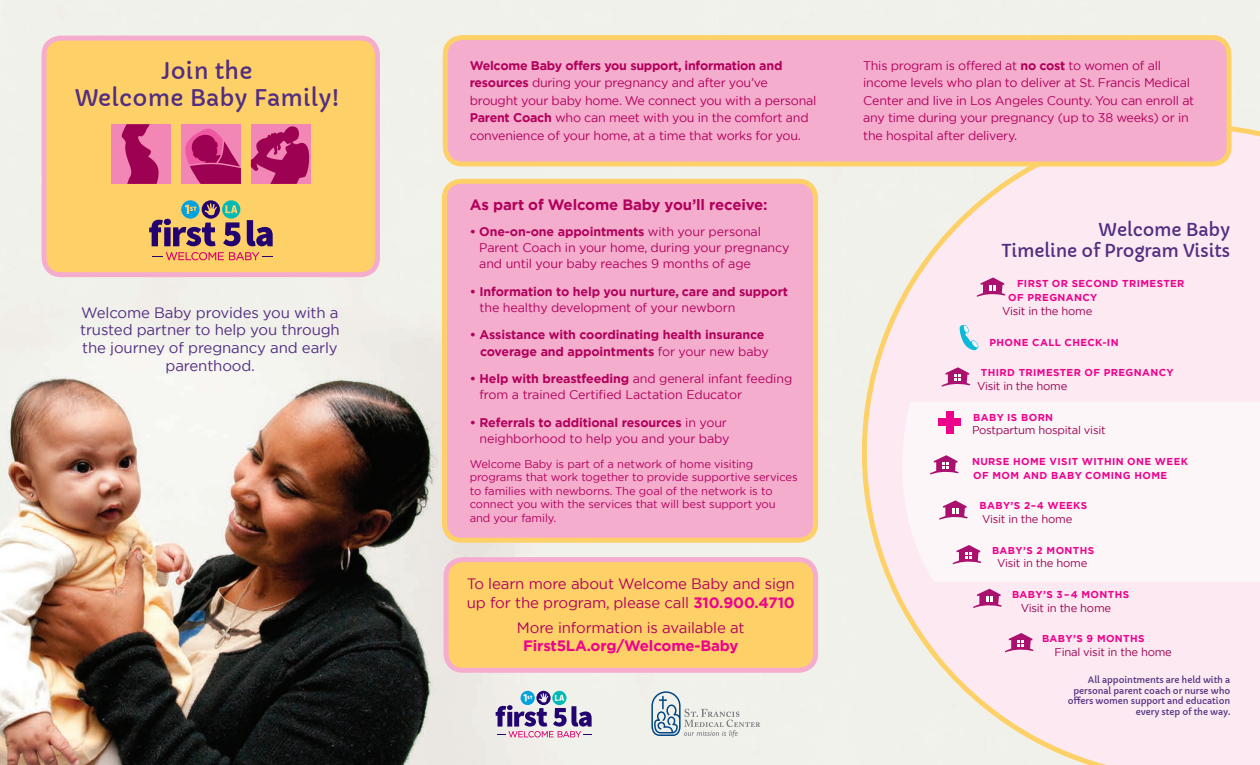
<style>
.page{position:relative;width:1260px;height:765px;background:#fff}
.page>*{position:absolute;margin:0;border:0;box-sizing:border-box;transform-origin:0 0}
.t1{font:22.5px/27px "Capriola";letter-spacing:.01em;color:#522e81;text-align:center}
.t2{font:17.5px/21px "Capriola";letter-spacing:-.01em;color:#522e81;text-align:right}
.t3{font:15px/18.8px "Gotham";letter-spacing:-.01em;color:#b1015c}
.t4{font:15px/17.5px "Gotham";letter-spacing:-.01em;color:#522e81;text-align:center}
.t5{font:700 15px "Gotham";letter-spacing:-.01em;color:#b1015c}
.t6{font:700 15px "Gotham";letter-spacing:-.01em;color:#ed028c}
.t7{font:12.5px/17.5px "Gotham";letter-spacing:-.02em;color:#b1015c}
.t8{font:700 12.5px/16.2px "Gotham";letter-spacing:-.01em;color:#b1015c}
.t9{font:11.25px/13.5px "Gotham";letter-spacing:-.01em;color:#b1015c}
.t10{font:11.25px "Gotham";letter-spacing:-.02em;color:#9d0151}
.t11{font:700 10px/13.8px "Gotham";letter-spacing:.04em;color:#ed028c}
.t12{font:8.75px/10.5px "Capriola";letter-spacing:-.01em;color:#522e81;text-align:right}
.s1{font-weight:700}
.s2{font-weight:400}
.s3{font-weight:700;color:#ed028c}
</style>
<div class="page">
<img style="left:0;top:0;width:1260px;height:765px">
<svg style="left:862px;top:124px;width:398px;height:641px"></svg>
<div style="left:902px;top:402px;width:358px;height:180px;background:#fdf6f9"></div>
<svg style="left:977px;top:277px;width:29px;height:20px"></svg>
<svg style="left:941px;top:367px;width:29px;height:20px"></svg>
<svg style="left:939px;top:500px;width:29px;height:20px"></svg>
<svg style="left:953px;top:545px;width:28px;height:19px"></svg>
<svg style="left:930px;top:455px;width:29px;height:20px"></svg>
<svg style="left:973px;top:589px;width:29px;height:19px"></svg>
<svg style="left:1005px;top:633px;width:29px;height:19px"></svg>
<svg style="left:960px;top:325px;width:19px;height:25px"></svg>
<div style="left:946px;top:411px;width:7px;height:22px;background:#ed028c"></div>
<div style="left:939px;top:419px;width:22px;height:7px;background:#ed028c"></div>
<div style="left:44px;top:38px;width:333px;height:237px;background:#fed168;border-radius:17px"></div>
<div style="left:42px;top:36px;width:338px;height:241px;border:5px solid #f5adce;border-radius:17px"></div>
<div style="left:446px;top:560px;width:370px;height:110px;background:#fed168;border-radius:17px"></div>
<div style="left:444px;top:557px;width:374px;height:116px;border:5px solid #f5adce;border-radius:17px"></div>
<div style="left:181px;top:124px;width:60px;height:60px;background:#f287b6"></div>
<div style="left:251px;top:124px;width:60px;height:60px;background:#f287b6"></div>
<div style="left:112px;top:124px;width:59px;height:60px;background:#f287b6"></div>
<svg style="left:121px;top:124px;width:38px;height:60px"></svg>
<svg style="left:251px;top:126px;width:59px;height:58px"></svg>
<svg style="left:185px;top:128px;width:56px;height:56px"></svg>
<div style="left:445px;top:38px;width:784px;height:126px;background:#f5adce;border-radius:17px"></div>
<div style="left:443px;top:35px;width:789px;height:132px;border:5px solid #fed168;border-radius:17px"></div>
<div style="left:444px;top:181px;width:372px;height:359px;background:#f5adce;border-radius:17px"></div>
<div style="left:442px;top:179px;width:376px;height:364px;border:5px solid #fed168;border-radius:17px"></div>
<svg style="left:152px;top:252px;width:121px;height:8px"></svg>
<svg style="left:149px;top:200px;width:92px;height:46px"></svg>
<svg style="left:247px;top:220px;width:26px;height:26px"></svg>
<svg style="left:496px;top:691px;width:96px;height:46px"></svg>
<svg style="left:651px;top:691px;width:109px;height:46px"></svg>
<h1 class="t1" style="left:74px;top:58px;width:266px">Join the<br>Welcome Baby Family!</h1>
<p class="t7" style="left:470px;top:56px;width:348px"><span class="s1">Welcome Baby offers you support, information and resources</span> during your pregnancy and after you’ve brought your baby home. We connect you with a personal <span class="s1">Parent Coach</span> who can meet with you in the comfort and convenience of your home, at a time that works for you.</p>
<p class="t4" style="left:80px;top:304px;width:261px">Welcome Baby provides you with a trusted partner to help you through the journey of pregnancy and early parenthood.</p>
<p class="t5" style="left:470px;top:195px;width:299px">As part of Welcome Baby you’ll receive:</p>
<p class="t7" style="left:479px;top:223px;width:312px;line-height:16.2px;text-indent:-10px"><span class="s1">• One-on-one appointments</span> with your personal<br>Parent Coach in your home, during your pregnancy and until your baby reaches 9 months of age</p>
<p class="t8" style="left:470px;top:283px;width:320px">• Information to help you nurture, care and support</p>
<p class="t7" style="left:480px;top:299px;width:257px">the healthy development of your newborn</p>
<p class="t8" style="left:480px;top:327px;width:290px;text-indent:-10px">• Assistance with coordinating health insurance coverage and appointments <span class="s2">for your new baby</span></p>
<p class="t7" style="left:480px;top:370px;width:314px;line-height:16.2px;text-indent:-10px"><span class="s1">• Help with breastfeeding</span> and general infant feeding from a trained Certified Lactation Educator</p>
<p class="t7" style="left:470px;top:414px;width:261px;line-height:16.2px;text-align:right"><span class="s1">• Referrals to additional resources</span> in your neighborhood to help you and your baby</p>
<p class="t9" style="left:470px;top:457px;width:329px">Welcome Baby is part of a network of home visiting programs that work together to provide supportive services to families with newborns. The goal of the network is to connect you with the services that will best support you and your family.</p>
<p class="t3" style="left:467px;top:574px;width:330px">To learn more about Welcome Baby and sign up for the program, please call <span class="s3">310.900.4710</span></p>
<p class="t3" style="left:517px;top:618px;width:229px">More information is available at</p>
<p class="t6" style="left:523px;top:636px;width:217px">First5LA.org/Welcome-Baby</p>
<p class="t7" style="left:863px;top:56px;width:333px">This program is offered at <span class="s1">no cost</span> to women of all income levels who plan to deliver at St. Francis Medical Center and live in Los Angeles County. You can enroll at any time during your pregnancy (up to 38 weeks) or in the hospital after delivery.</p>
<h2 class="t2" style="left:1002px;top:220px;width:230px">Welcome Baby<br>Timeline of Program Visits</h2>
<p class="t11" style="left:1008px;top:277px;width:178px;text-indent:9px">FIRST OR SECOND TRIMESTER<br>OF PREGNANCY</p>
<p class="t10" style="left:1002px;top:304px;width:92px">Visit in the home</p>
<p class="t11" style="left:990px;top:335px;width:131px">PHONE CALL CHECK-IN</p>
<p class="t11" style="left:981px;top:366px;width:194px">THIRD TRIMESTER OF PREGNANCY</p>
<p class="t10" style="left:977px;top:379px;width:92px">Visit in the home</p>
<p class="t11" style="left:973px;top:410px;width:81px">BABY IS BORN</p>
<p class="t10" style="left:972px;top:423px;width:135px">Postpartum hospital visit</p>
<p class="t11" style="left:972px;top:454px;width:218px">NURSE HOME VISIT WITHIN ONE WEEK<br>OF MOM AND BABY COMING HOME</p>
<p class="t11" style="left:980px;top:499px;width:109px">BABY’S 2–4 WEEKS</p>
<p class="t10" style="left:982px;top:512px;width:92px">Visit in the home</p>
<p class="t11" style="left:992px;top:543px;width:104px">BABY’S 2 MONTHS</p>
<p class="t10" style="left:997px;top:556px;width:92px">Visit in the home</p>
<p class="t11" style="left:1012px;top:588px;width:119px">BABY’S 3–4 MONTHS</p>
<p class="t10" style="left:1021px;top:601px;width:92px">Visit in the home</p>
<p class="t11" style="left:1042px;top:632px;width:104px">BABY’S 9 MONTHS</p>
<p class="t10" style="left:1055px;top:645px;width:119px">Final visit in the home</p>
<p class="t12" style="left:1068px;top:675px;width:164px">All appointments are held with a personal parent coach or nurse who offers women support and education every step of the way.</p>
</div>
